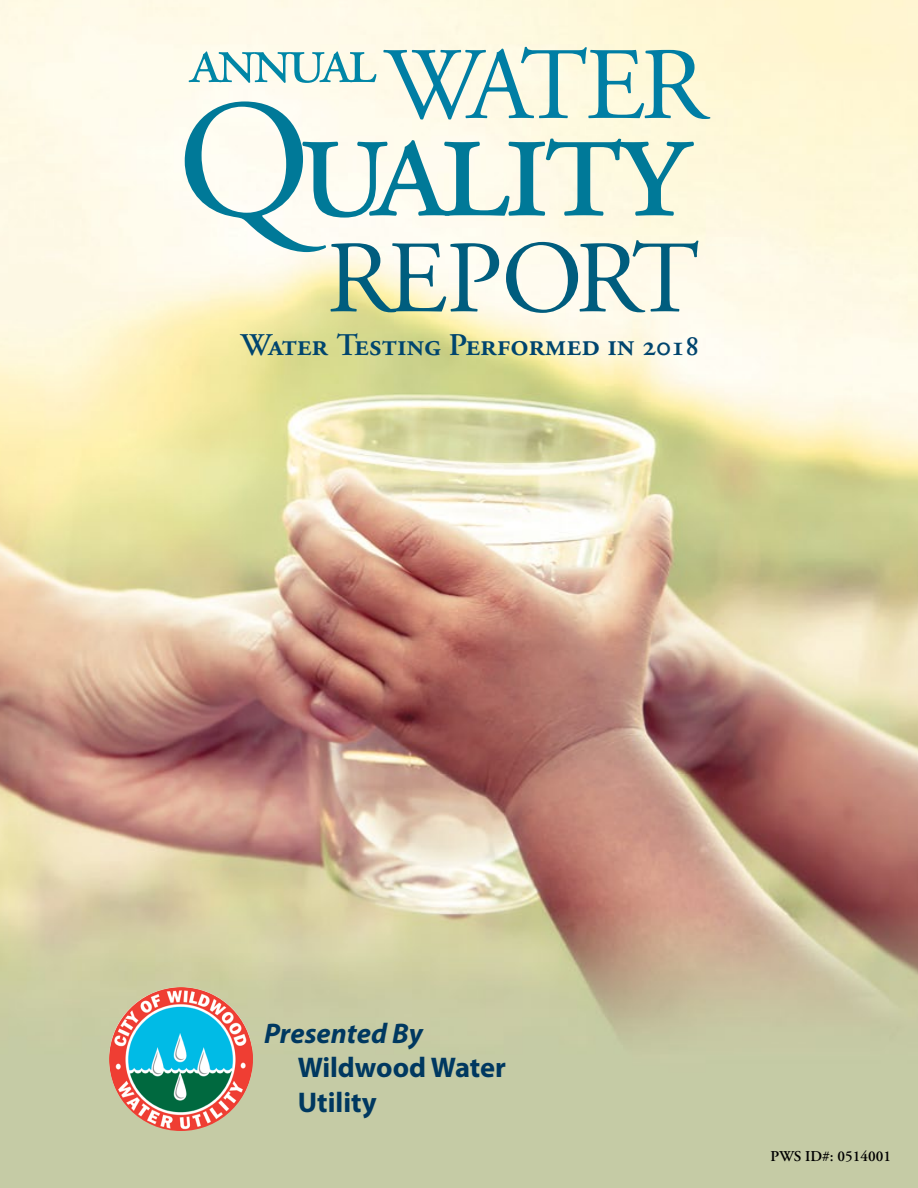
<style>
.page{position:relative;width:918px;height:1188px;background:#fff}
.page>*{position:absolute;margin:0;border:0;box-sizing:border-box;transform-origin:0 0}
.t1{font:168.3px "Adobe Garamond Pro";letter-spacing:-.05em;color:#007998}
.t2{font:102.6px "Adobe Garamond Pro";letter-spacing:-.05em;color:#005d7e}
.t3{font:102.6px "Adobe Garamond Pro";letter-spacing:-.08em;color:#007ea4}
.t4{font:68.4px "Adobe Garamond Pro";letter-spacing:-.06em;color:#0086a6}
.t5{font:600 31.5px "Adobe Garamond Pro";letter-spacing:-.005em;color:#00456e}
.t6{font:700 28.5px/34.2px "Myriad Pro";color:#003860}
.t7{font:italic 700 28.5px "Myriad Pro";color:#003860}
.PWS_ID{font:600 15px "Adobe Garamond Pro";color:#000}
.s1{font-size:28.95px}
</style>
<div class="page">
<img style="left:0;top:0;width:918px;height:1188px">
<img style="left:109px;top:987px;width:144px;height:144px;border-radius:72px">
<h2 class="t3" style="left:384px;top:24px;width:324px">WATER</h2>
<h3 class="t4" style="left:190px;top:19px;width:188px">annual</h3>
<h1 class="t1" style="left:177px;top:61px;width:516px">Quality</h1>
<h2 class="t2" style="left:326px;top:217px;width:375px">REPORT</h2>
<p class="t5" style="left:241px;top:327px;width:460px">Water Testing Performed in <span class="s1">2018</span></p>
<p class="t7" style="left:264px;top:1015px;width:160px">Presented By</p>
<p class="t6" style="left:298px;top:1050px;width:210px">Wildwood Water<br>Utility</p>
<p class="PWS_ID" style="left:771px;top:1147px;width:122px">PWS ID#: 0514001</p>
</div>
